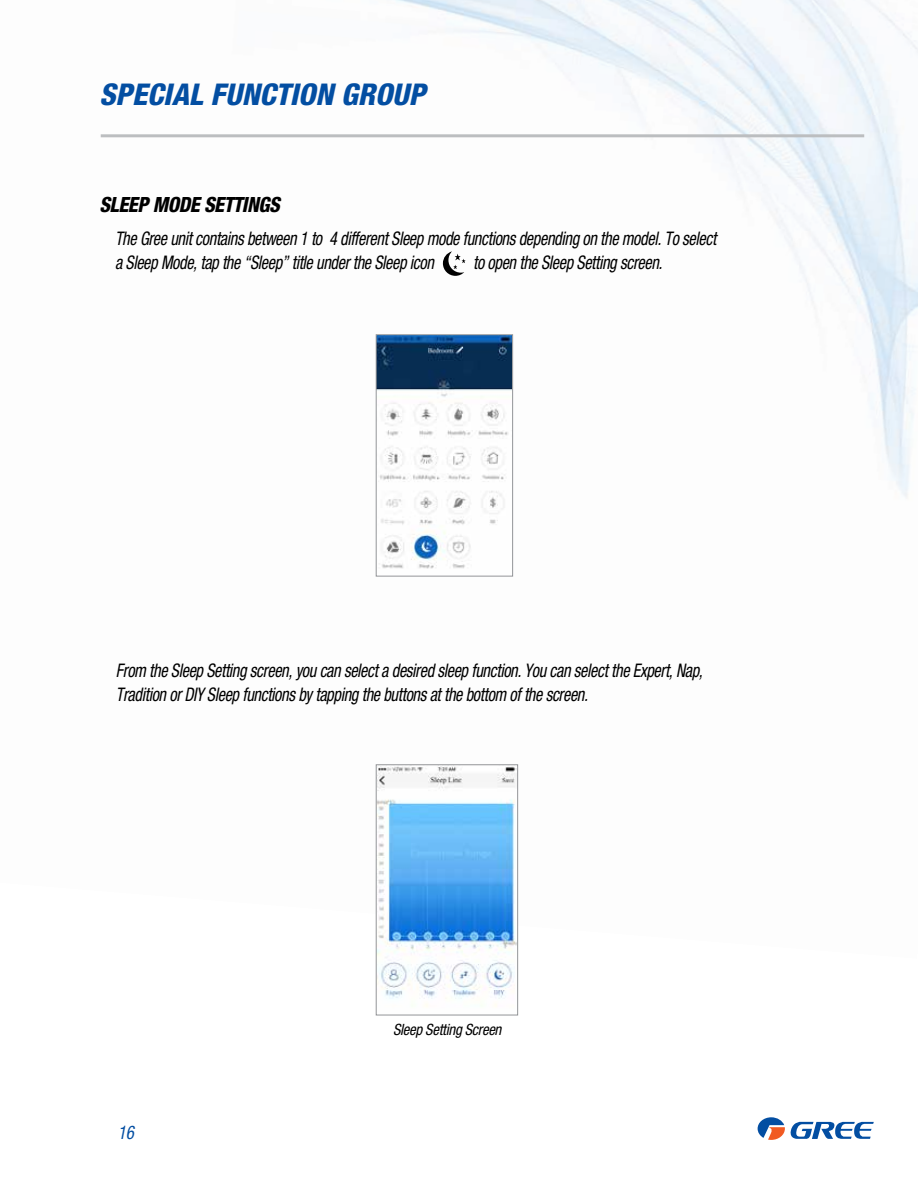
<style>
.page{position:relative;width:918px;height:1188px;background:#fff}
.page>*{position:absolute;margin:0;border:0;box-sizing:border-box;transform-origin:0 0}
.t1{font:italic 800 condensed 30px "Helvetica Neue";color:#034ea2}
.t2{font:italic 800 condensed 21px "Helvetica Neue";letter-spacing:-.02em;color:#000;scale:.94 1}
.t3{font:italic condensed 18.75px/24px "Helvetica Neue";letter-spacing:-.02em;color:#000;scale:.87 1}
.t4{font:italic condensed 18.75px "Helvetica Neue";color:#034ea2;scale:.9 1}
.t5{font:italic condensed 15.6px "Helvetica Neue";letter-spacing:-.02em;color:#000;scale:.95 1}
</style>
<div class="page">
<svg style="left:758px;top:1117px;width:116px;height:23px"></svg>
<hr style="left:101px;top:134px;width:763px;height:3px;background:#bcbec0">
<img style="left:378px;top:766px;width:138px;height:241px">
<div style="left:376px;top:764px;width:142px;height:251px;border:1px solid #939598"></div>
<img style="left:378px;top:336px;width:133px;height:233px">
<div style="left:376px;top:334px;width:137px;height:243px;border:1px solid #939598"></div>
<svg style="left:443px;top:251px;width:23px;height:25px"></svg>
<h1 class="t1" style="left:99px;top:76px;width:32px">SPECIAL</h1>
<h1 class="t1" style="left:211px;top:76px;width:17px">FUNCTION</h1>
<h1 class="t1" style="left:341px;top:76px;width:19px">GROUP</h1>
<p class="t2" style="left:99px;top:192px;width:134px">SLEEP MODE SETTINGS</p>
<p class="t3" style="left:115px;top:226px;width:693px">The Gree unit contains between 1 to 4 different Sleep mode functions depending on the model. To select a Sleep Mode, tap the “Sleep” title under the Sleep icon</p>
<p class="t3" style="left:473px;top:250px;width:217px">to open the Sleep Setting screen.</p>
<p class="t3" style="left:116px;top:658px;width:676px">From the Sleep Setting screen, you can select a desired sleep function. You can select the Expert, Nap,<br>Tradition or DIY Sleep functions by tapping the buttons at the bottom of the screen.</p>
<p class="t4" style="left:118px;top:1121px;width:20px">16</p>
<p class="t5" style="left:393px;top:1021px;width:116px">Sleep Setting Screen</p>
</div>
